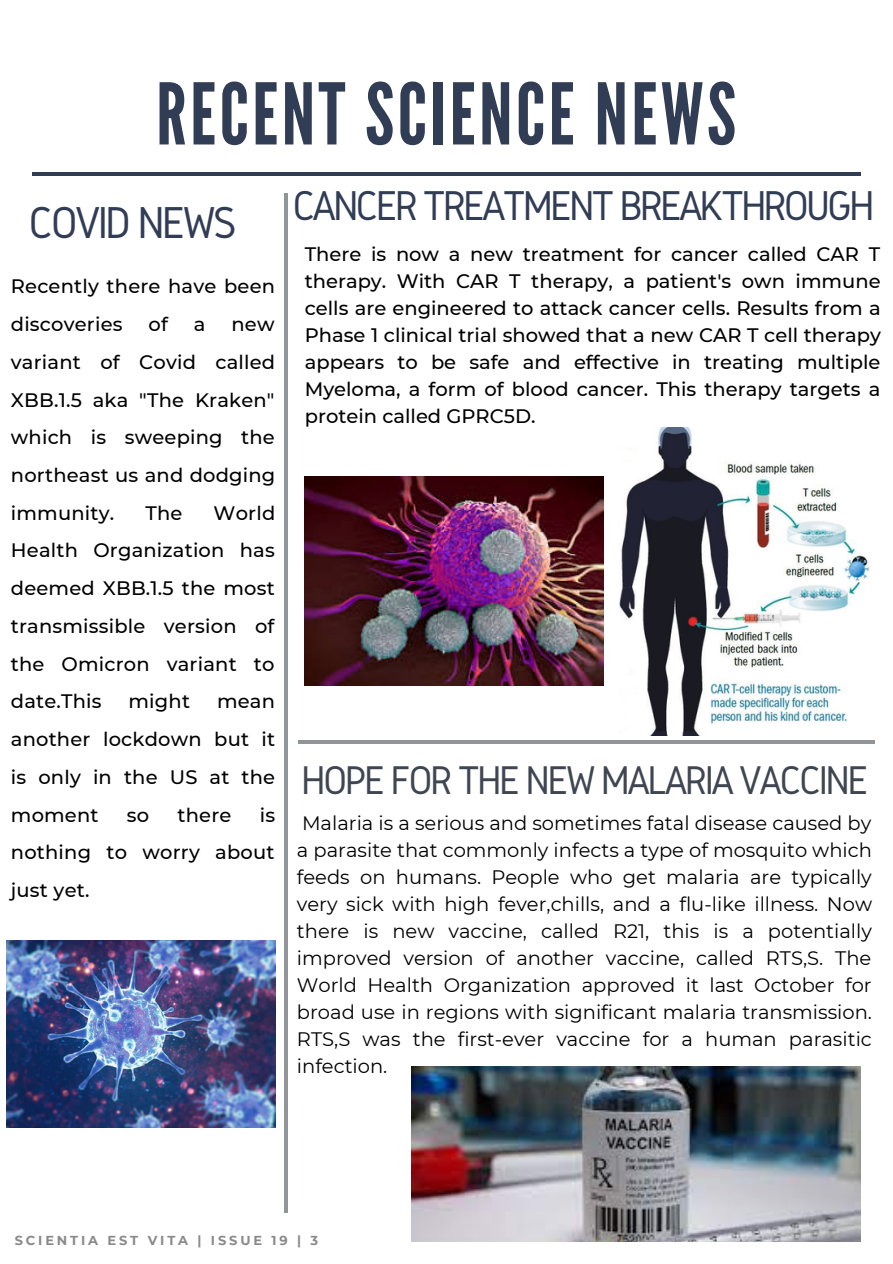
<style>
.page{position:relative;width:893px;height:1264px;background:#fff}
.page>*{position:absolute;margin:0;border:0;box-sizing:border-box;transform-origin:0 0}
.t1{font:84.75px "League Gothic";letter-spacing:.04em;color:#313c55}
.t2{font:46.35px "Gidole";letter-spacing:-.06em;color:#313c55}
.t3{font:43.35px "Gidole";letter-spacing:-.07em;color:#313c55}
.t4{font:41.55px "Gidole";letter-spacing:-.065em;color:#3f4652}
.t5{font:500 19.5px/37.8px "Montserrat";letter-spacing:.01em;color:#000;text-align:justify}
.t6{font:19.5px/27px "Montserrat";color:#000;text-align:justify}
.t7{font:700 12.9px "Montserrat";letter-spacing:.22em;color:#8a8a8a}
</style>
<div class="page">
<hr style="left:32px;top:172px;width:828px;height:3px;background:#313c55">
<hr style="left:285px;top:194px;width:3px;height:1019px;background:#919597">
<hr style="left:299px;top:740px;width:575px;height:3px;background:#919597">
<img style="left:7px;top:940px;width:268px;height:187px">
<img style="left:304px;top:476px;width:299px;height:210px">
<img style="left:619px;top:427px;width:251px;height:308px">
<img style="left:411px;top:1066px;width:449px;height:175px">
<p class="t1" style="left:156px;top:65px;width:581px">RECENT SCIENCE NEWS</p>
<p class="t2" style="left:29px;top:197px;width:209px">COVID NEWS</p>
<p class="t5" style="left:11px;top:267px;width:265px">Recently there have been discoveries</p>
<p class="t5" style="left:148px;top:305px;width:21px">of</p>
<p class="t5" style="left:194px;top:305px;width:13px">a</p>
<p class="t5" style="left:11px;top:305px;width:266px;text-indent:220px">new variant of Covid called XBB.1.5 aka "The Kraken" which is sweeping the northeast us and dodging immunity.</p>
<p class="t5" style="left:11px;top:494px;width:266px;text-indent:203px">World Health Organization has deemed XBB.1.5 the most transmissible version of the Omicron variant to date.This</p>
<p class="t5" style="left:145px;top:494px;width:38px">The</p>
<p class="t5" style="left:128px;top:682px;width:63px">might</p>
<p class="t5" style="left:11px;top:682px;width:266px;text-indent:206px">mean another lockdown but it is only in the US at the moment</p>
<p class="t5" style="left:11px;top:795px;width:266px;text-indent:249px">is nothing to worry about just yet.</p>
<p class="t5" style="left:127px;top:795px;width:24px">so</p>
<p class="t5" style="left:178px;top:795px;width:55px">there</p>
<p class="t3" style="left:292px;top:181px;width:583px">CANCER TREATMENT BREAKTHROUGH</p>
<p class="t5" style="left:305px;top:240px;width:577px;line-height:27px">There is now a new treatment for cancer called CAR T therapy. With CAR T therapy, a patient's own immune cells are engineered to attack cancer cells. Results from a Phase 1 clinical trial showed that a new CAR T cell therapy appears to be safe and effective in treating multiple Myeloma, a form of blood cancer. This therapy targets a protein called GPRC5D.</p>
<p class="t4" style="left:301px;top:757px;width:569px">HOPE FOR THE NEW MALARIA VACCINE</p>
<p class="t6" style="left:297px;top:809px;width:576px">Malaria is a serious and sometimes fatal disease caused by a parasite that commonly infects a type of mosquito which feeds on humans. People who get malaria are typically very sick with high fever,chills, and a flu-like illness. Now there is new vaccine, called R21, this is a potentially improved version of another vaccine, called RTS,S. The World Health Organization approved it last October for broad use in regions with significant malaria transmission.<br>RTS,S was the first-ever vaccine for a human parasitic infection.</p>
<p class="t7" style="left:15px;top:1232px;width:305px">SCIENTIA EST VITA | ISSUE 19 | 3</p>
</div>
